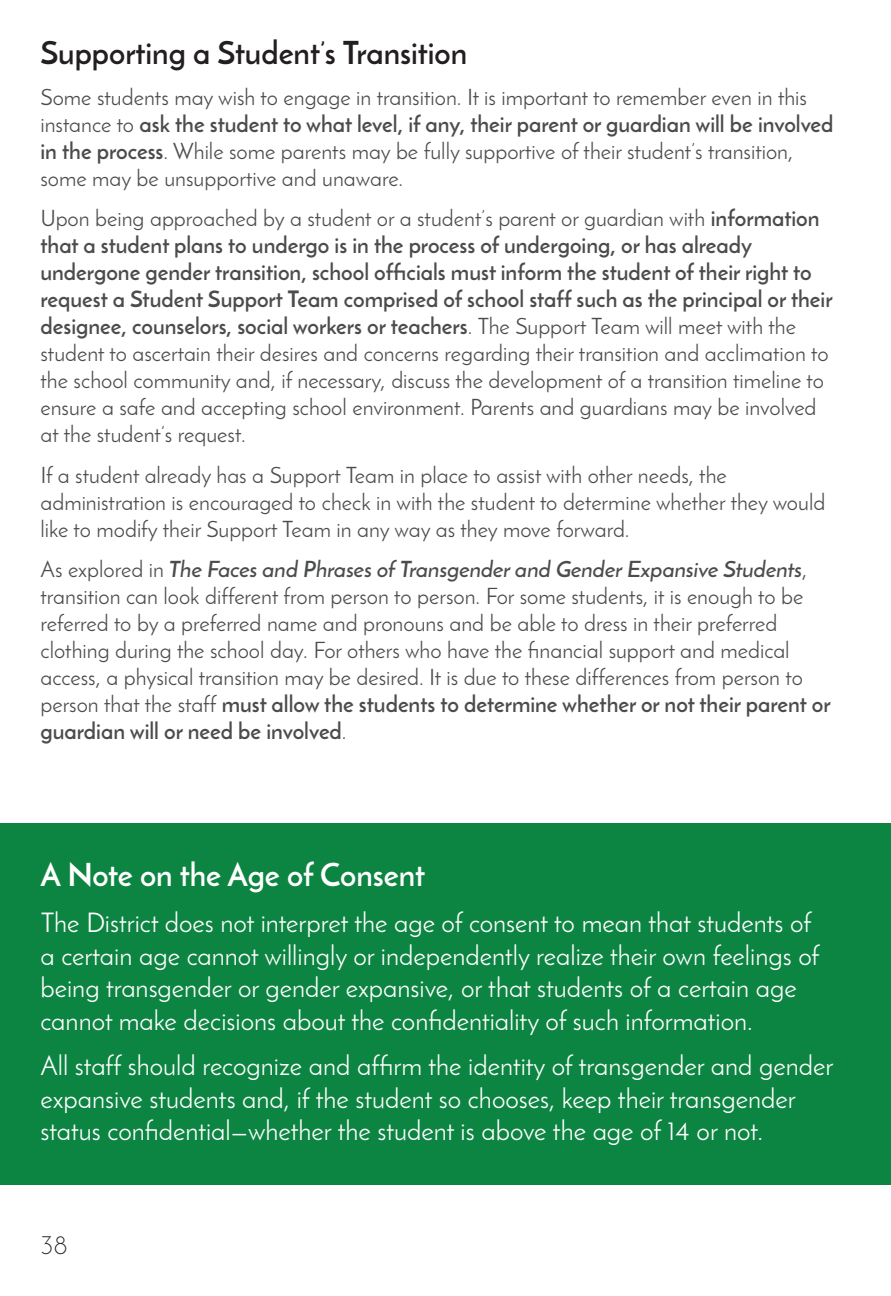
<style>
.page{position:relative;width:891px;height:1296px;background:#fff}
.page>*{position:absolute;margin:0;border:0;box-sizing:border-box;transform-origin:0 0}
.t1{font:700 31.5px "Josefin Sans";color:#231f20}
.t2{font:700 31.5px "Josefin Sans";color:#fff}
.t3{font:27px/32.4px "Josefin Sans";color:#fff}
.t4{font:300 27px "Josefin Sans";color:#231f20}
.t5{font:22.5px/27px "Josefin Sans";color:#4b4c4d}
.s1{font-weight:700}
.s2{font-weight:600}
</style>
<div class="page">
<div style="left:0;top:823px;width:891px;height:361px;background:#0d8542"></div>
<h1 class="t1" style="left:40px;top:33px;width:428px">Supporting a Student’s Transition</h1>
<p class="t5" style="left:40px;top:83px;width:795px">Some students may wish to engage in transition. It is important to remember even in this instance to <span class="s1">ask the student to what level, if any, their parent or guardian will be involved in the process</span>. While some parents may be fully supportive of their student’s transition, some may be unsupportive and unaware.</p>
<p class="t5" style="left:40px;top:205px;width:794px">Upon being approached by a student or a student’s parent or guardian with <span class="s1">information that a student plans to undergo is in the process of undergoing, or has already undergone gender transition, school officials must inform the student of their right to request a Student Support Team comprised of school staff such as the principal or their designee, counselors, social workers or teachers</span>. The Support Team will meet with the student to ascertain their desires and concerns regarding their transition and acclimation to the school community and, if necessary, discuss the development of a transition timeline to ensure a safe and accepting school environment. Parents and guardians may be involved at the student’s request.</p>
<p class="t5" style="left:40px;top:461px;width:786px">If a student already has a Support Team in place to assist with other needs, the administration is encouraged to check in with the student to determine whether they would like to modify their Support Team in any way as they move forward.</p>
<p class="t5" style="left:40px;top:556px;width:792px">As explored in <span class="s2">The Faces and Phrases of Transgender and Gender Expansive Students</span>, transition can look different from person to person. For some students, it is enough to be referred to by a preferred name and pronouns and be able to dress in their preferred clothing during the school day. For others who have the financial support and medical access, a physical transition may be desired. It is due to these differences from person to person that the staff <span class="s1">must allow the students to determine whether or not their parent or guardian will or need be involved</span>.</p>
<h1 class="t2" style="left:40px;top:856px;width:386px">A Note on the Age of Consent</h1>
<p class="t3" style="left:40px;top:907px;width:781px">The District does not interpret the age of consent to mean that students of a certain age cannot willingly or independently realize their own feelings of being transgender or gender expansive, or that students of a certain age cannot make decisions about the confidentiality of such information.</p>
<p class="t3" style="left:40px;top:1050px;width:794px">All staff should recognize and affirm the identity of transgender and gender expansive students and, if the student so chooses, keep their transgender status confidential—whether the student is above the age of 14 or not.</p>
<p class="t4" style="left:40px;top:1229px;width:29px">38</p>
</div>
